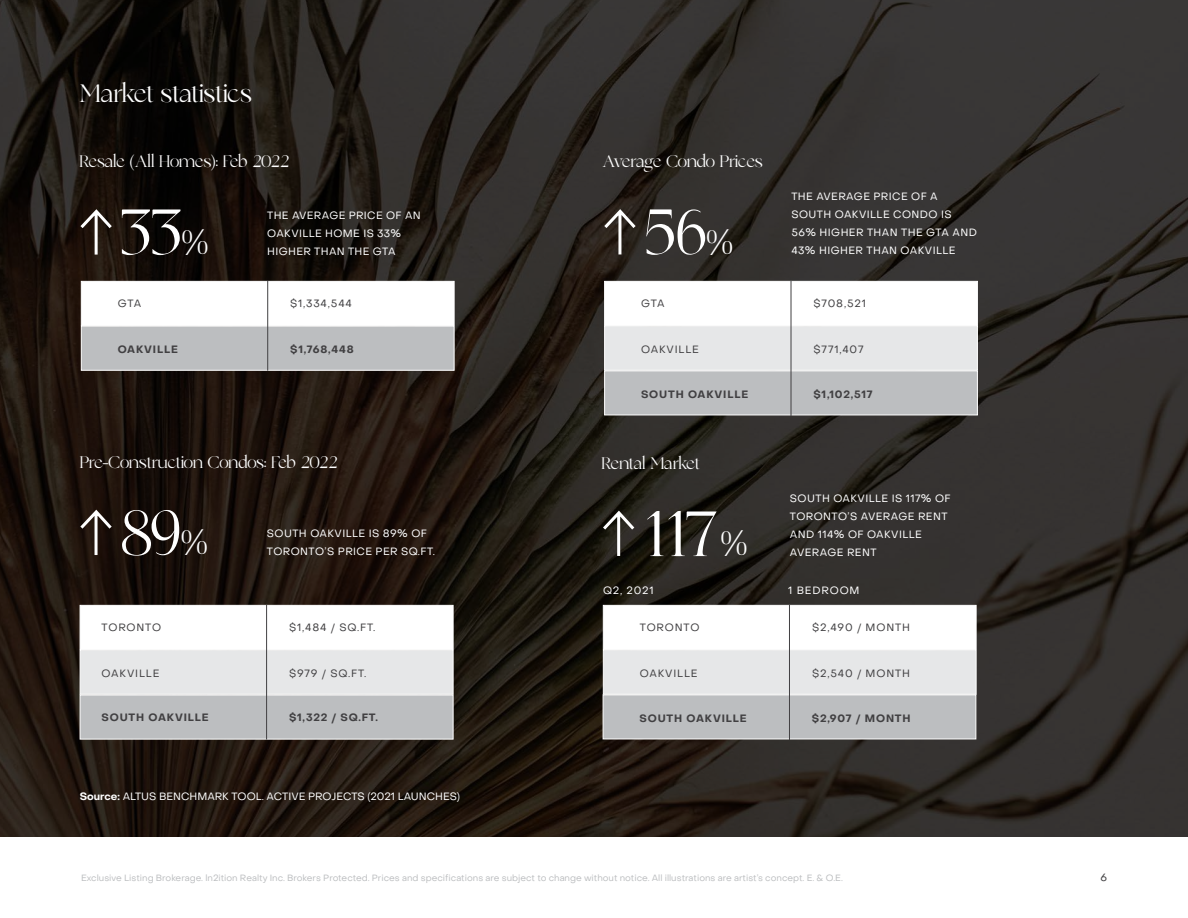
<style>
.page{position:relative;width:1188px;height:918px;background:#fff}
.page>*{position:absolute;margin:0;border:0;box-sizing:border-box;transform-origin:0 0}
.t1{font:69px "Zephyr";color:#fff}
.t2{font:27px "Zephyr";letter-spacing:-.01em;color:#fff}
.t3{font:18px "Zephyr";letter-spacing:-.015em;color:#fff}
.t4{font:10.5px/18px "Object Sans";letter-spacing:.04em;color:#fff}
.t5{font:10.5px "Object Sans";letter-spacing:.08em;color:#414042}
.t6{font:700 10.5px "Object Sans";letter-spacing:.08em;color:#414042}
.t7{font:10.5px "Object Sans";color:#fff}
.t8{font:10.5px "Object Sans";letter-spacing:.08em;color:#fff}
.t9{font:9px "Object Sans";color:#bcbec0}
.s1{font-size:39px}
.s2{font-weight:700}
</style>
<div class="page">
<img style="left:0;top:0;width:1188px;height:837px">
<div style="left:81px;top:281px;width:373px;height:45px;background:#fff;border:1px solid #fff"></div>
<div style="left:81px;top:326px;width:373px;height:45px;background:#bcbec0;border:1px solid #fff"></div>
<div style="left:603px;top:694px;width:373px;height:45px;background:#bcbec0;border:1px solid #fff"></div>
<hr style="left:267px;top:281px;width:1px;height:90px;background:#414042">
<svg style="left:78px;top:207px;width:36px;height:49px;background:#3f352e"></svg>
<div style="left:604px;top:281px;width:374px;height:45px;background:#fff;border:1px solid #fff"></div>
<div style="left:604px;top:326px;width:374px;height:45px;background:#e6e7e8;border:1px solid #fff"></div>
<div style="left:604px;top:371px;width:374px;height:44px;background:#bcbec0;border:1px solid #fff"></div>
<hr style="left:791px;top:281px;width:1px;height:135px;background:#414042">
<svg style="left:602px;top:207px;width:36px;height:49px;background:#47403a"></svg>
<div style="left:603px;top:605px;width:373px;height:45px;background:#fff;border:1px solid #fff"></div>
<div style="left:603px;top:650px;width:373px;height:45px;background:#e6e7e8;border:1px solid #fff"></div>
<svg style="left:601px;top:508px;width:35px;height:49px;background:#43403a"></svg>
<hr style="left:789px;top:605px;width:1px;height:135px;background:#414042">
<div style="left:80px;top:605px;width:373px;height:45px;background:#fff;border:1px solid #fff"></div>
<div style="left:80px;top:650px;width:373px;height:45px;background:#e6e7e8"></div>
<div style="left:80px;top:695px;width:373px;height:45px;background:#bcbec0;border:1px solid #fff"></div>
<hr style="left:266px;top:605px;width:1px;height:135px;background:#414042">
<svg style="left:78px;top:507px;width:36px;height:50px;background:#3c312c"></svg>
<h2 class="t2" style="left:80px;top:79px;width:173px">Market statistics</h2>
<h3 class="t3" style="left:80px;top:152px;width:211px">Resale (All Homes): Feb 2022</h3>
<h1 class="t1" style="left:121px;top:194px;width:89px">33<span class="s1">%</span></h1>
<p class="t4" style="left:267px;top:206px;width:155px">THE AVERAGE PRICE OF AN<br>OAKVILLE HOME IS 33%<br>HIGHER THAN THE GTA</p>
<p class="t5" style="left:118px;top:297px;width:25px">GTA</p>
<p class="t5" style="left:290px;top:297px;width:63px">$1,334,544</p>
<p class="t6" style="left:118px;top:343px;width:62px">OAKVILLE</p>
<p class="t6" style="left:290px;top:343px;width:65px">$1,768,448</p>
<h3 class="t3" style="left:80px;top:452px;width:259px">Pre-Construction Condos: Feb 2022</h3>
<h1 class="t1" style="left:121px;top:495px;width:89px">89<span class="s1">%</span></h1>
<p class="t4" style="left:267px;top:524px;width:170px">SOUTH OAKVILLE IS 89% OF<br>TORONTO’S PRICE PER SQ.FT.</p>
<p class="t5" style="left:102px;top:621px;width:61px">TORONTO</p>
<p class="t5" style="left:289px;top:621px;width:88px">$1,484 / SQ.FT.</p>
<p class="t5" style="left:102px;top:667px;width:59px">OAKVILLE</p>
<p class="t6" style="left:102px;top:711px;width:109px">SOUTH OAKVILLE</p>
<p class="t5" style="left:289px;top:667px;width:79px">$979 / SQ.FT.</p>
<p class="t6" style="left:289px;top:711px;width:91px">$1,322 / SQ.FT.</p>
<p class="t7" style="left:80px;top:790px;width:382px"><span class="s2">Source:</span> ALTUS BENCHMARK TOOL. ACTIVE PROJECTS (2021 LAUNCHES)</p>
<h3 class="t3" style="left:603px;top:152px;width:161px">Average Condo Prices</h3>
<h1 class="t1" style="left:645px;top:194px;width:90px">56<span class="s1">%</span></h1>
<p class="t4" style="left:791px;top:188px;width:187px">THE AVERAGE PRICE OF A<br>SOUTH OAKVILLE CONDO IS<br>56% HIGHER THAN THE GTA AND<br>43% HIGHER THAN OAKVILLE</p>
<p class="t5" style="left:641px;top:297px;width:25px">GTA</p>
<p class="t5" style="left:813px;top:297px;width:54px">$708,521</p>
<p class="t5" style="left:641px;top:343px;width:59px">OAKVILLE</p>
<p class="t6" style="left:641px;top:387px;width:109px">SOUTH OAKVILLE</p>
<p class="t5" style="left:813px;top:343px;width:52px">$771,407</p>
<p class="t6" style="left:813px;top:387px;width:61px">$1,102,517</p>
<h3 class="t3" style="left:602px;top:453px;width:99px">Rental Market</h3>
<h1 class="t1" style="left:643px;top:496px;width:105px">117<span class="s1">%</span></h1>
<p class="t4" style="left:790px;top:489px;width:162px">SOUTH OAKVILLE IS 117% OF<br>TORONTO’S AVERAGE RENT<br>AND 114% OF OAKVILLE</p>
<p class="t4" style="left:790px;top:543px;width:88px">AVERAGE RENT</p>
<p class="t4" style="left:603px;top:582px;width:52px">Q2, 2021</p>
<p class="t8" style="left:788px;top:584px;width:73px">1 BEDROOM</p>
<p class="t5" style="left:640px;top:621px;width:61px">TORONTO</p>
<p class="t5" style="left:812px;top:621px;width:99px">$2,490 / MONTH</p>
<p class="t5" style="left:640px;top:667px;width:59px">OAKVILLE</p>
<p class="t5" style="left:812px;top:667px;width:99px">$2,540 / MONTH</p>
<p class="t6" style="left:640px;top:711px;width:109px">SOUTH OAKVILLE</p>
<p class="t6" style="left:812px;top:711px;width:100px">$2,907 / MONTH</p>
<p class="t9" style="left:81px;top:872px;width:763px">Exclusive Listing Brokerage. ln2ition Realty Inc. Brokers Protected. Prices and specifications are subject to change without notice. All illustrations are artist’s concept. E. &amp; O.E.</p>
<p class="t5" style="left:1100px;top:871px;width:8px">6</p>
</div>
